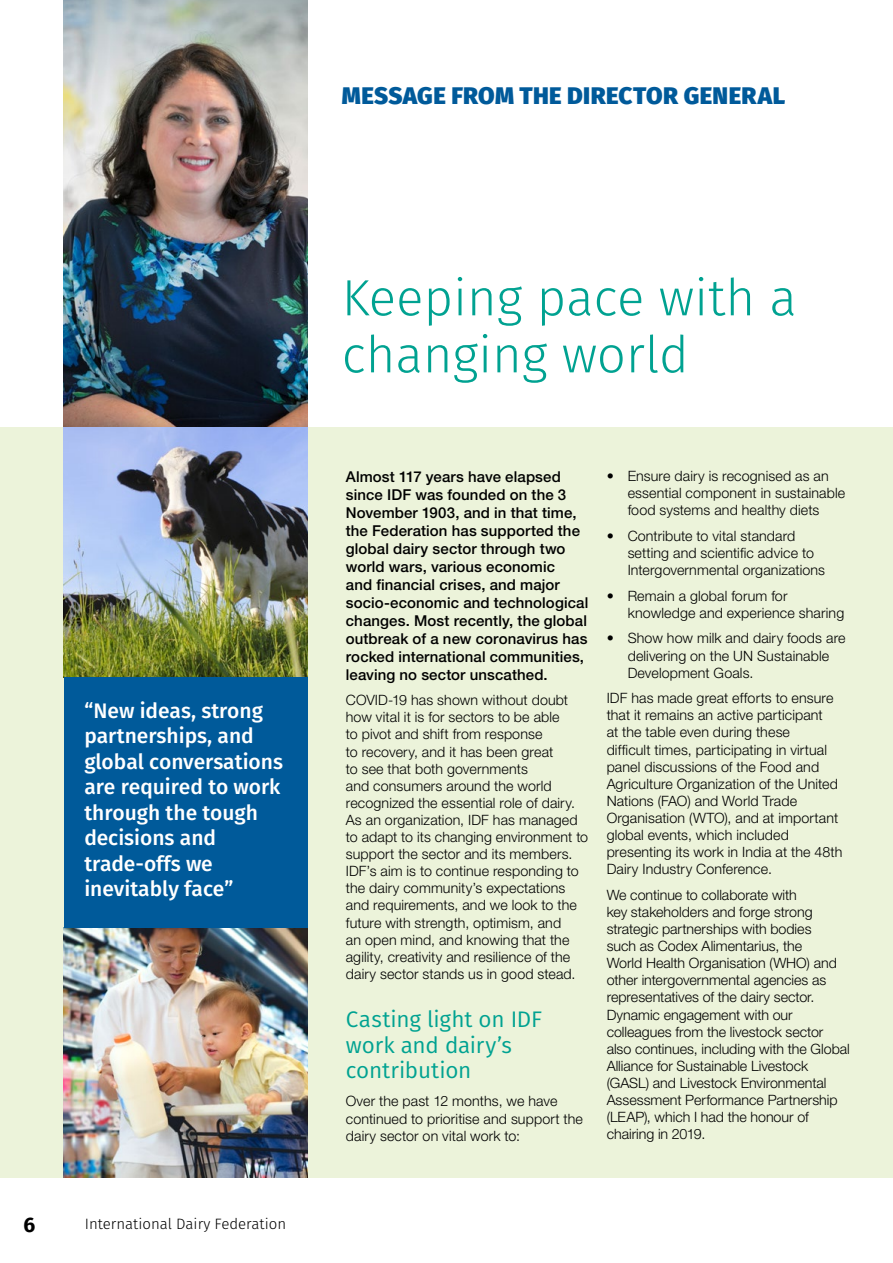
<style>
.page{position:relative;width:893px;height:1263px;background:#fff}
.page>*{position:absolute;margin:0;border:0;box-sizing:border-box;transform-origin:0 0}
.t1{font:300 51px/57px "Fira Sans";color:#00a291}
.t2{font:800 24px "Fira Sans";letter-spacing:.015em;color:#005a9a}
.t3{font:22.5px/25.5px "Fira Sans";letter-spacing:-.01em;color:#00a291}
.t4{font:500 21px/25.5px "Fira Sans";color:#fff}
.t5{font:700 21px "Fira Sans";color:#000}
.t6{font:500 15px/18px "Helvetica Neue LT";letter-spacing:.005em;color:#000}
.t7{font:300 15px "Fira Sans";color:#000}
.t8{font:300 14.25px/17.1px "Helvetica Neue LT";letter-spacing:.005em;color:#000}
</style>
<div class="page">
<div style="left:0;top:427px;width:893px;height:751px;background:#ecf3da"></div>
<img style="left:64px;top:0;width:244px;height:427px">
<img style="left:64px;top:427px;width:244px;height:250px">
<img style="left:64px;top:928px;width:244px;height:250px">
<div style="left:64px;top:678px;width:244px;height:250px;background:#005a9a"></div>
<h2 class="t2" style="left:342px;top:79px;width:445px">MESSAGE FROM THE DIRECTOR GENERAL</h2>
<h3 class="t4" style="left:84px;top:698px;width:200px">“New ideas, strong partnerships, and global conversations are required to work through the tough decisions and trade-offs we inevitably face”</h3>
<h3 class="t5" style="left:23px;top:1209px;width:13px">6</h3>
<p class="t7" style="left:85px;top:1213px;width:203px">International Dairy Federation</p>
<h1 class="t1" style="left:342px;top:269px;width:456px">Keeping pace with a changing world</h1>
<p class="t6" style="left:346px;top:467px;width:244px">Almost 117 years have elapsed since IDF was founded on the 3<br>November 1903, and in that time, the Federation has supported the global dairy sector through two world wars, various economic<br>and financial crises, and major socio-economic and technological changes. Most recently, the global outbreak of a new coronavirus has rocked international communities, leaving no sector unscathed.</p>
<p class="t8" style="left:346px;top:691px;width:244px">COVID-19 has shown without doubt how vital it is for sectors to be able<br>to pivot and shift from response<br>to recovery, and it has been great<br>to see that both governments<br>and consumers around the world recognized the essential role of dairy.<br>As an organization, IDF has managed to adapt to its changing environment to support the sector and its members.<br>IDF’s aim is to continue responding to the dairy community’s expectations and requirements, and we look to the future with strength, optimism, and<br>an open mind, and knowing that the agility, creativity and resilience of the dairy sector stands us in good stead.</p>
<h3 class="t3" style="left:346px;top:1006px;width:198px">Casting light on IDF work and dairy’s contribution</h3>
<p class="t8" style="left:346px;top:1092px;width:239px">Over the past 12 months, we have continued to prioritise and support the dairy sector on vital work to:</p>
<p class="t8" style="left:628px;top:467px;width:219px;text-indent:-21px">• Ensure dairy is recognised as an essential component in sustainable food systems and healthy diets</p>
<p class="t8" style="left:628px;top:527px;width:199px;text-indent:-21px">• Contribute to vital standard setting and scientific advice to<br>Intergovernmental organizations</p>
<p class="t8" style="left:628px;top:587px;width:218px;text-indent:-21px">• Remain a global forum for knowledge and experience sharing</p>
<p class="t8" style="left:628px;top:629px;width:219px;text-indent:-21px">• Show how milk and dairy foods are delivering on the UN Sustainable<br>Development Goals.</p>
<p class="t8" style="left:607px;top:689px;width:237px">IDF has made great efforts to ensure that it remains an active participant<br>at the table even during these<br>difficult times, participating in virtual panel discussions of the Food and Agriculture Organization of the United Nations (FAO) and World Trade Organisation (WTO), and at important global events, which included presenting its work in India at the 48th Dairy Industry Conference.</p>
<p class="t8" style="left:607px;top:886px;width:245px">We continue to collaborate with<br>key stakeholders and forge strong strategic partnerships with bodies<br>such as Codex Alimentarius, the<br>World Health Organisation (WHO) and other intergovernmental agencies as representatives of the dairy sector.<br>Dynamic engagement with our colleagues from the livestock sector also continues, including with the Global Alliance for Sustainable Livestock (GASL) and Livestock Environmental Assessment Performance Partnership (LEAP), which I had the honour of chairing in 2019.</p>
</div>
